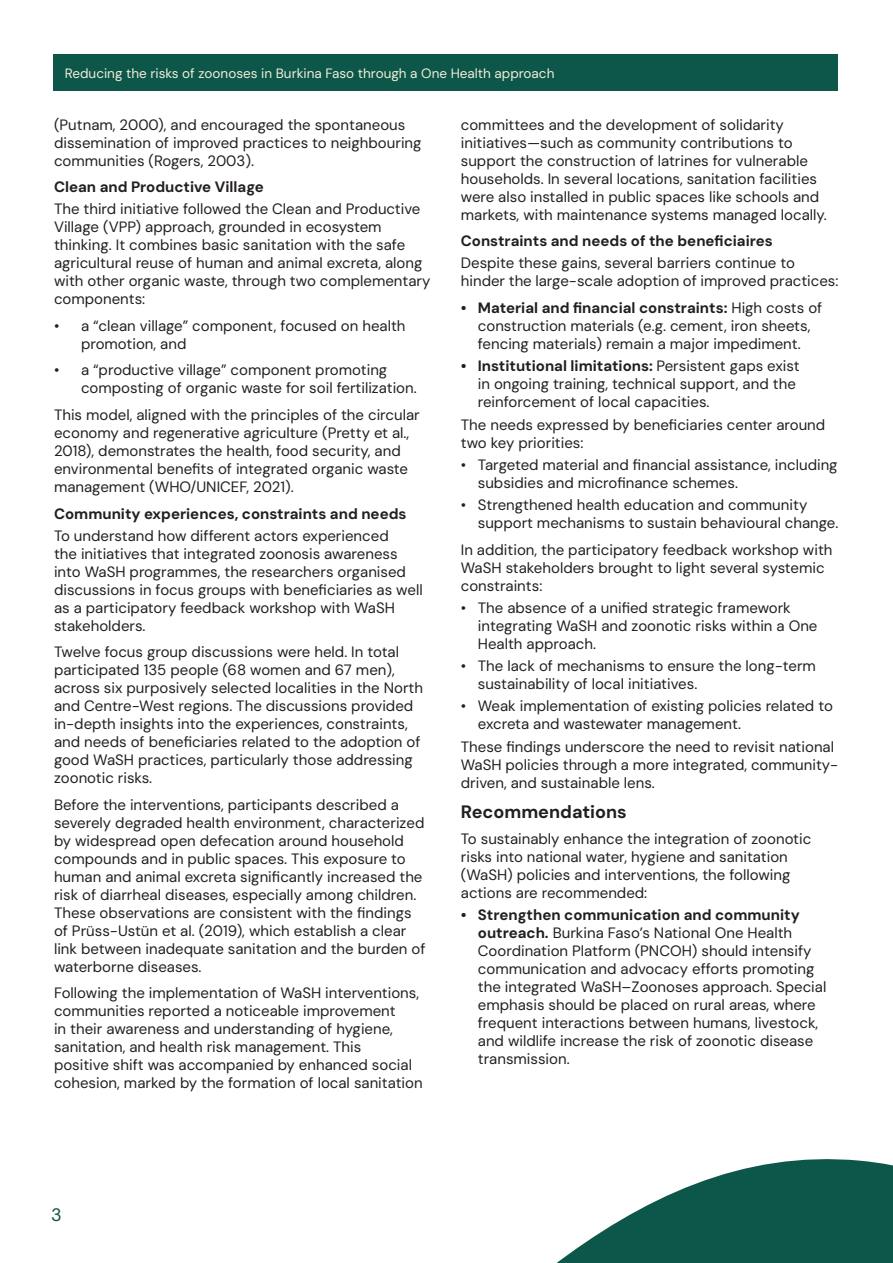
<style>
.page{position:relative;width:893px;height:1263px;background:#fff}
.page>*{position:absolute;margin:0;border:0;box-sizing:border-box;transform-origin:0 0}
._03-_Subtitle_on_body{font:700 18px "DM Sans";color:#231f20}
.t1{font:18px "DM Sans";color:#0c5749}
._01_-_Body_copy{font:15px/18px "DM Sans";color:#231f20}
._01_-_Body_copy-2{font:700 15px "DM Sans";color:#231f20}
.t2{font:13.5px "DM Sans";color:#f4edda}
.s1{font-weight:700}
</style>
<div class="page">
<svg style="left:556px;top:1159px;width:337px;height:104px"></svg>
<div style="left:53px;top:54px;width:785px;height:37px;background:#0c5749"></div>
<p class="t2" style="left:65px;top:65px;width:491px">Reducing the risks of zoonoses in Burkina Faso through a One Health approach</p>
<p class="_01_-_Body_copy" style="left:54px;top:115px;width:369px">(Putnam, 2000), and encouraged the spontaneous dissemination of improved practices to neighbouring communities (Rogers, 2003).</p>
<p class="_01_-_Body_copy-2" style="left:54px;top:178px;width:211px">Clean and Productive Village</p>
<p class="_01_-_Body_copy" style="left:54px;top:200px;width:378px">The third initiative followed the Clean and Productive Village (VPP) approach, grounded in ecosystem thinking. It combines basic sanitation with the safe agricultural reuse of human and animal excreta, along with other organic waste, through two complementary components:</p>
<p class="_01_-_Body_copy" style="left:81px;top:317px;width:326px;text-indent:-27px">• a “clean village” component, focused on health promotion, and</p>
<p class="_01_-_Body_copy" style="left:81px;top:361px;width:337px;text-indent:-27px">• a “productive village” component promoting composting of organic waste for soil fertilization.</p>
<p class="_01_-_Body_copy" style="left:54px;top:406px;width:367px">This model, aligned with the principles of the circular economy and regenerative agriculture (Pretty et al., 2018), demonstrates the health, food security, and environmental benefits of integrated organic waste management (WHO/UNICEF, 2021).</p>
<p class="_01_-_Body_copy-2" style="left:54px;top:504px;width:354px">Community experiences, constraints and needs</p>
<p class="_01_-_Body_copy" style="left:54px;top:526px;width:370px">To understand how different actors experienced<br>the initiatives that integrated zoonosis awareness into WaSH programmes, the researchers organised discussions in focus groups with beneficiaries as well as a participatory feedback workshop with WaSH stakeholders.</p>
<p class="_01_-_Body_copy" style="left:54px;top:643px;width:371px">Twelve focus group discussions were held. In total participated 135 people (68 women and 67 men), across six purposively selected localities in the North and Centre-West regions. The discussions provided in-depth insights into the experiences, constraints, and needs of beneficiaries related to the adoption of good WaSH practices, particularly those addressing zoonotic risks.</p>
<p class="_01_-_Body_copy" style="left:54px;top:795px;width:373px">Before the interventions, participants described a severely degraded health environment, characterized by widespread open defecation around household compounds and in public spaces. This exposure to human and animal excreta significantly increased the risk of diarrheal diseases, especially among children.<br>These observations are consistent with the findings of Prüss-Ustün et al. (2019), which establish a clear link between inadequate sanitation and the burden of waterborne diseases.</p>
<p class="_01_-_Body_copy" style="left:54px;top:984px;width:370px">Following the implementation of WaSH interventions, communities reported a noticeable improvement<br>in their awareness and understanding of hygiene, sanitation, and health risk management. This<br>positive shift was accompanied by enhanced social cohesion, marked by the formation of local sanitation</p>
<p class="_01_-_Body_copy" style="left:461px;top:115px;width:368px">committees and the development of solidarity initiatives—such as community contributions to support the construction of latrines for vulnerable households. In several locations, sanitation facilities were also installed in public spaces like schools and markets, with maintenance systems managed locally.</p>
<p class="_01_-_Body_copy-2" style="left:461px;top:232px;width:314px">Constraints and needs of the beneficiaires</p>
<p class="_01_-_Body_copy" style="left:461px;top:254px;width:379px">Despite these gains, several barriers continue to hinder the large-scale adoption of improved practices:</p>
<p class="_01_-_Body_copy" style="left:461px;top:299px;width:363px;text-align:center"><span class="s1">• Material and financial constraints:</span> High costs of construction materials (e.g. cement, iron sheets, fencing materials) remain a major impediment.</p>
<p class="_01_-_Body_copy" style="left:478px;top:357px;width:323px;text-indent:-17px"><span class="s1">• Institutional limitations:</span> Persistent gaps exist in ongoing training, technical support, and the reinforcement of local capacities.</p>
<p class="_01_-_Body_copy" style="left:461px;top:415px;width:366px">The needs expressed by beneficiaries center around two key priorities:</p>
<p class="_01_-_Body_copy" style="left:478px;top:455px;width:361px;text-indent:-17px">• Targeted material and financial assistance, including subsidies and microfinance schemes.</p>
<p class="_01_-_Body_copy" style="left:478px;top:496px;width:362px;text-indent:-17px">• Strengthened health education and community support mechanisms to sustain behavioural change.</p>
<p class="_01_-_Body_copy" style="left:461px;top:540px;width:373px">In addition, the participatory feedback workshop with<br>WaSH stakeholders brought to light several systemic constraints:</p>
<p class="_01_-_Body_copy" style="left:478px;top:598px;width:341px;text-indent:-17px">• The absence of a unified strategic framework integrating WaSH and zoonotic risks within a One<br>Health approach.</p>
<p class="_01_-_Body_copy" style="left:478px;top:657px;width:340px;text-indent:-17px">• The lack of mechanisms to ensure the long-term sustainability of local initiatives.</p>
<p class="_01_-_Body_copy" style="left:478px;top:697px;width:357px;text-indent:-17px">• Weak implementation of existing policies related to excreta and wastewater management.</p>
<p class="_01_-_Body_copy" style="left:461px;top:737px;width:379px">These findings underscore the need to revisit national<br>WaSH policies through a more integrated, community&shy;driven, and sustainable lens.</p>
<p class="_03-_Subtitle_on_body" style="left:461px;top:800px;width:167px">Recommendations</p>
<p class="_01_-_Body_copy" style="left:461px;top:830px;width:352px">To sustainably enhance the integration of zoonotic risks into national water, hygiene and sanitation (WaSH) policies and interventions, the following actions are recommended:</p>
<p class="_01_-_Body_copy" style="left:478px;top:906px;width:350px;text-indent:-17px"><span class="s1">• Strengthen communication and community outreach.</span> Burkina Faso’s National One Health Coordination Platform (PNCOH) should intensify communication and advocacy efforts promoting the integrated WaSH–Zoonoses approach. Special emphasis should be placed on rural areas, where frequent interactions between humans, livestock, and wildlife increase the risk of zoonotic disease transmission.</p>
<p class="t1" style="left:51px;top:1204px;width:12px">3</p>
</div>
